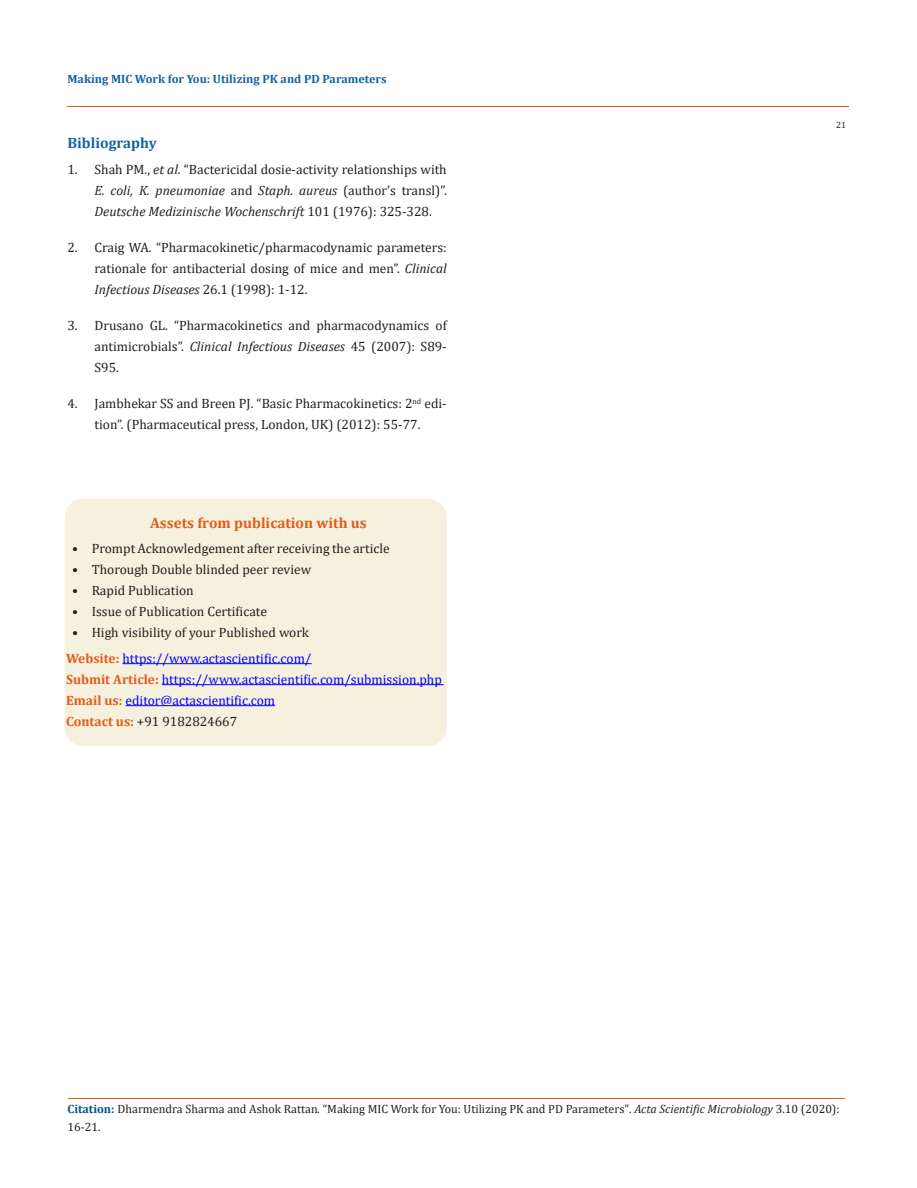
<style>
.page{position:relative;width:917px;height:1188px;background:#fff}
.page>*{position:absolute;margin:0;border:0;box-sizing:border-box;transform-origin:0 0}
.t1{font:700 15px "Cambria";color:#e05d1a}
.t2{font:700 15px "Cambria";color:#1560a6}
.t3{font:13.5px/21px "Cambria";color:#231f20;text-align:justify}
.t4{font:13.5px "Cambria";color:#00f}
.t5{font:12px/18px "Cambria";color:#231f20}
.t6{font:700 12px "Cambria";color:#1560a6}
.t7{font:9px "Cambria";color:#231f20}
.s1{font-style:italic}
.s2{font-weight:700;color:#e05d1a}
.s3{font-weight:700;color:#035089}
</style>
<div class="page">
<hr style="left:67px;top:106px;width:782px;height:1px;background:#e05d1a">
<div style="left:65px;top:499px;width:381px;height:246px;background:#f6f0df;border-radius:18px"></div>
<div style="left:65px;top:499px;width:382px;height:247px;border:2px solid #f6f0df;border-radius:18px"></div>
<hr style="left:122px;top:663px;width:189px;height:1px;background:#00f">
<hr style="left:162px;top:684px;width:281px;height:1px;background:#00f">
<hr style="left:125px;top:705px;width:150px;height:1px;background:#00f">
<hr style="left:69px;top:1098px;width:776px;height:1px;background:#e05d1a">
<p class="t6" style="left:67px;top:70px;width:320px">Making MIC Work for You: Utilizing PK and PD Parameters</p>
<p class="t2" style="left:67px;top:133px;width:91px">Bibliography</p>
<p class="t3" style="left:94px;top:159px;width:354px;text-indent:-27px">1. Shah PM., <span class="s1">et al</span>. “Bactericidal dosie-activity relationships with <span class="s1">E. coli, K. pneumoniae</span> and <span class="s1">Staph. aureus</span> (author’s transl)”.<br><span class="s1">Deutsche Medizinische Wochenschrift</span> 101 (1976): 325-328.</p>
<p class="t3" style="left:94px;top:237px;width:354px;text-indent:-27px">2. Craig WA. “Pharmacokinetic/pharmacodynamic parameters: rationale for antibacterial dosing of mice and men”. <span class="s1">Clinical Infectious Diseases</span> 26.1 (1998): 1-12.</p>
<p class="t3" style="left:94px;top:315px;width:354px;text-indent:-27px">3. Drusano GL. “Pharmacokinetics and pharmacodynamics of antimicrobials”. <span class="s1">Clinical Infectious Diseases</span> 45 (2007): S89- S95.</p>
<p class="t3" style="left:67px;top:393px;width:381px;text-align:center">4. Jambhekar SS and Breen PJ. “Basic Pharmacokinetics: 2<sup>nd</sup> edi&shy;tion”. (Pharmaceutical press, London, UK) (2012): 55-77.</p>
<p class="t1" style="left:150px;top:512px;width:218px">Assets from publication with us</p>
<p class="t3" style="left:72px;top:538px;width:319px">• Prompt Acknowledgement after receiving the article</p>
<p class="t3" style="left:72px;top:559px;width:240px">• Thorough Double blinded peer review</p>
<p class="t3" style="left:72px;top:580px;width:123px">• Rapid Publication</p>
<p class="t3" style="left:72px;top:601px;width:196px">• Issue of Publication Certificate</p>
<p class="t3" style="left:72px;top:622px;width:238px">• High visibility of your Published work</p>
<p class="t4" style="left:66px;top:650px;width:247px"><span class="s2">Website:</span> https://www.actascientific.com/</p>
<p class="t4" style="left:66px;top:671px;width:377px"><span class="s2">Submit Article:</span> https://www.actascientific.com/submission.php</p>
<p class="t4" style="left:66px;top:692px;width:210px"><span class="s2">Email us:</span> editor@actascientific.com</p>
<p class="t3" style="left:66px;top:711px;width:173px"><span class="s2">Contact us:</span> +91 9182824667</p>
<p class="t7" style="left:836px;top:120px;width:11px">21</p>
<p class="t5" style="left:68px;top:1100px;width:773px"><span class="s3">Citation:</span> Dharmendra Sharma and Ashok Rattan<span class="s1">.</span> “Making MIC Work for You: Utilizing PK and PD Parameters". <span class="s1">Acta Scientific Microbiology</span> 3.10 (2020):<br>16-21.</p>
</div>
